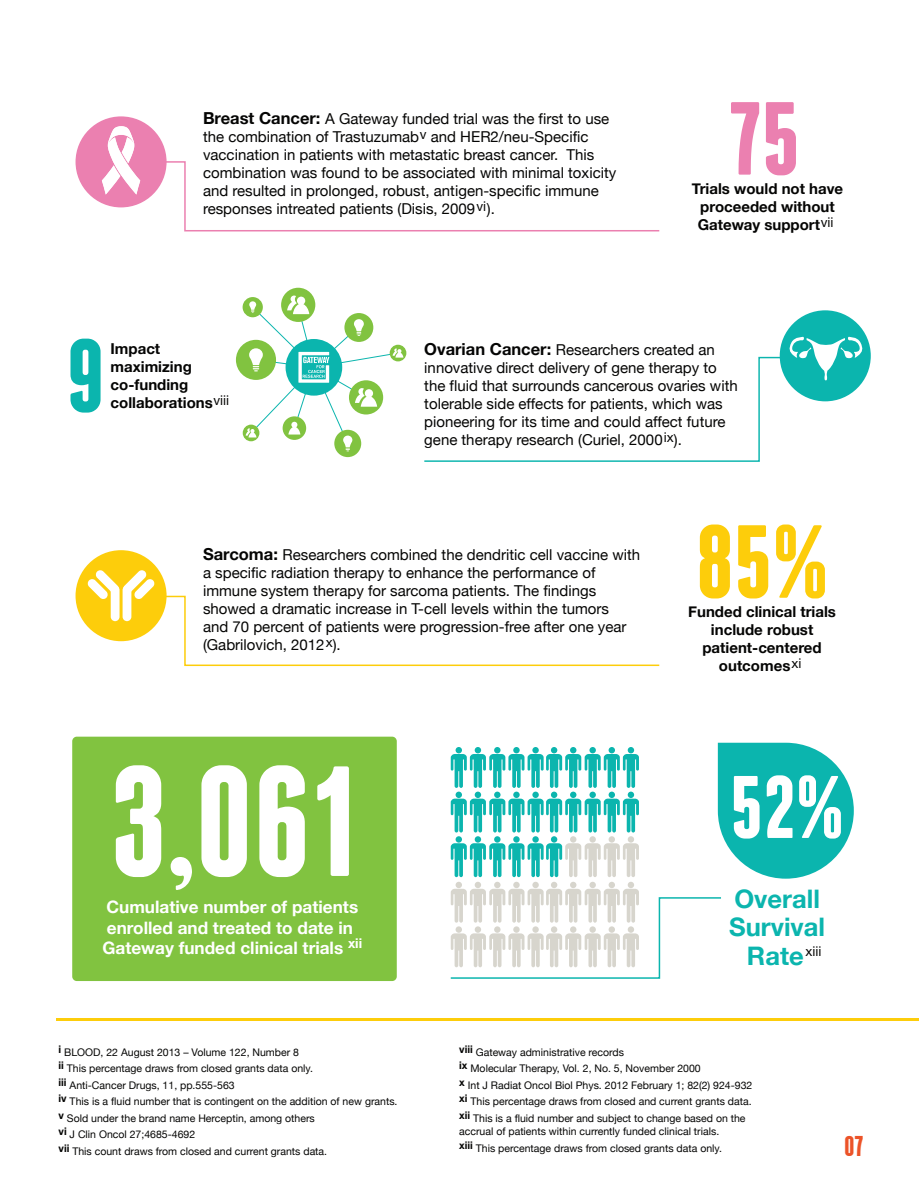
<style>
.page{position:relative;width:919px;height:1189px;background:#fff}
.page>*{position:absolute;margin:0;border:0;box-sizing:border-box;transform-origin:0 0}
.t1{font:700 156.45px "Franchise Free";color:#fff}
.t2{font:700 103.5px "Franchise Free";color:#fdcd0b}
.t3{font:700 103.5px "Franchise Free";color:#eb80b0}
.t4{font:700 103.5px "Franchise Free";color:#0bb5ae}
.t5{font:700 88.5px "Franchise Free";color:#fff}
.t6{font:700 28.5px "Franchise Free";color:#ec5328}
.t7{font:700 25.5px/28.5px "Helvetica Neue";color:#0bb5ae;text-align:center}
.t8{font:700 17.1px/20.5px "Helvetica Neue";color:#fff}
.t9{font:15px/18px "Helvetica Neue";color:#050504}
.t10{font:700 15px/18px "Helvetica Neue";color:#050504;text-align:center}
.t11{font:10.5px/16.5px "Helvetica Neue";color:#050504}
.s1{font-weight:700;font-size:16.5px}
</style>
<div class="page">
<hr style="left:56px;top:1017px;width:862px;height:3px;background:#fdcd0b">
<div style="left:72px;top:736px;width:324px;height:244px;background:#81c340;border-radius:5px"></div>
<svg style="left:161px;top:160px;width:499px;height:72px"></svg>
<div style="left:75px;top:116px;width:91px;height:91px;background:#eb80b0;border-radius:50%"></div>
<svg style="left:102px;top:126px;width:38px;height:69px"></svg>
<svg style="left:161px;top:594px;width:499px;height:72px"></svg>
<div style="left:75px;top:550px;width:91px;height:91px;background:#fdcd0b;border-radius:50%"></div>
<div style="left:111px;top:585px;width:8px;height:36px;background:#fff;border-radius:4px"></div>
<div style="left:122px;top:585px;width:9px;height:36px;background:#fff;border-radius:4px"></div>
<svg style="left:87px;top:570px;width:68px;height:29px"></svg>
<svg style="left:424px;top:356px;width:355px;height:106px"></svg>
<div style="left:779px;top:310px;width:91px;height:91px;background:#0bb5ae;border-radius:50%"></div>
<svg style="left:789px;top:336px;width:74px;height:44px"></svg>
<div style="left:236px;top:340px;width:40px;height:40px;background:#81c340;border-radius:50%"></div>
<svg style="left:242px;top:297px;width:21px;height:20px"></svg>
<div style="left:334px;top:429px;width:27px;height:28px;background:#81c340;border-radius:50%"></div>
<svg style="left:389px;top:344px;width:17px;height:17px"></svg>
<svg style="left:242px;top:424px;width:17px;height:17px"></svg>
<div style="left:281px;top:288px;width:34px;height:34px;background:#81c340;border-radius:50%"></div>
<svg style="left:245px;top:295px;width:158px;height:156px"></svg>
<svg style="left:450px;top:742px;width:403px;height:237px"></svg>
<p class="t9" style="left:203px;top:111px;width:414px"><span class="s1">Breast Cancer:</span> A Gateway funded trial was the first to use the combination of Trastuzumab<sup>v</sup> and HER2/neu-Specific vaccination in patients with metastatic breast cancer. This combination was found to be associated with minimal toxicity and resulted in prolonged, robust, antigen-specific immune responses intreated patients (Disis, 2009<sup>vi</sup>).</p>
<h2 class="t3" style="left:728px;top:90px;width:73px">75</h2>
<p class="t10" style="left:691px;top:180px;width:153px">Trials would not have proceeded without<br>Gateway support<sup>vii</sup></p>
<h2 class="t4" style="left:66px;top:327px;width:40px">9</h2>
<p class="t10" style="left:110px;top:340px;width:83px;text-align:left">Impact maximizing co-funding</p>
<p class="t10" style="left:110px;top:394px;width:120px">collaborations<sup>viii</sup></p>
<p class="t9" style="left:424px;top:342px;width:315px"><span class="s1">Ovarian Cancer:</span> Researchers created an innovative direct delivery of gene therapy to the fluid that surrounds cancerous ovaries with tolerable side effects for patients, which was pioneering for its time and could affect future gene therapy research (Curiel, 2000<sup>ix</sup>).</p>
<p class="t9" style="left:203px;top:546px;width:438px"><span class="s1">Sarcoma:</span> Researchers combined the dendritic cell vaccine with a specific radiation therapy to enhance the performance of immune system therapy for sarcoma patients. The findings showed a dramatic increase in T-cell levels within the tumors<br>and 70 percent of patients were progression-free after one year (Gabrilovich, 2012<sup>x</sup>).</p>
<h2 class="t2" style="left:695px;top:513px;width:134px">85%</h2>
<p class="t10" style="left:687px;top:603px;width:149px">Funded clinical trials include robust patient-centered outcomes<sup>xi</sup></p>
<h1 class="t1" style="left:109px;top:748px;width:247px">3,061</h1>
<h3 class="t5" style="left:730px;top:765px;width:115px">52%</h3>
<h3 class="t7" style="left:728px;top:884px;width:97px">Overall<br>Survival<br>Rate<sup>xiii</sup></h3>
<p class="t8" style="left:102px;top:896px;width:261px">Cumulative number of patients enrolled and treated to date in<br>Gateway funded clinical trials <sup>xii</sup></p>
<p class="t11" style="left:58px;top:1044px;width:340px"><sup>i</sup> BLOOD, 22 August 2013 – Volume 122, Number 8<br><sup>ii</sup> This percentage draws from closed grants data only.<br><sup>iii</sup> Anti-Cancer Drugs, 11, pp.555-563<br><sup>iv</sup> This is a fluid number that is contingent on the addition of new grants. <sup>v</sup> Sold under the brand name Herceptin, among others<br><sup>vi</sup> J Clin Oncol 27;4685-4692<br><sup>vii</sup> This count draws from closed and current grants data.</p>
<p class="t11" style="left:459px;top:1044px;width:294px"><sup>viii</sup> Gateway administrative records<br><sup>ix</sup> Molecular Therapy, Vol. 2, No. 5, November 2000<br><sup>x</sup> Int J Radiat Oncol Biol Phys. 2012 February 1; 82(2) 924-932 <sup>xi</sup> This percentage draws from closed and current grants data. <sup>xii</sup> This is a fluid number and subject to change based on the</p>
<p class="t11" style="left:459px;top:1123px;width:264px">accrual of patients within currently funded clinical trials. <sup>xiii</sup> This percentage draws from closed grants data only.</p>
<h3 class="t6" style="left:843px;top:1132px;width:21px">07</h3>
</div>
